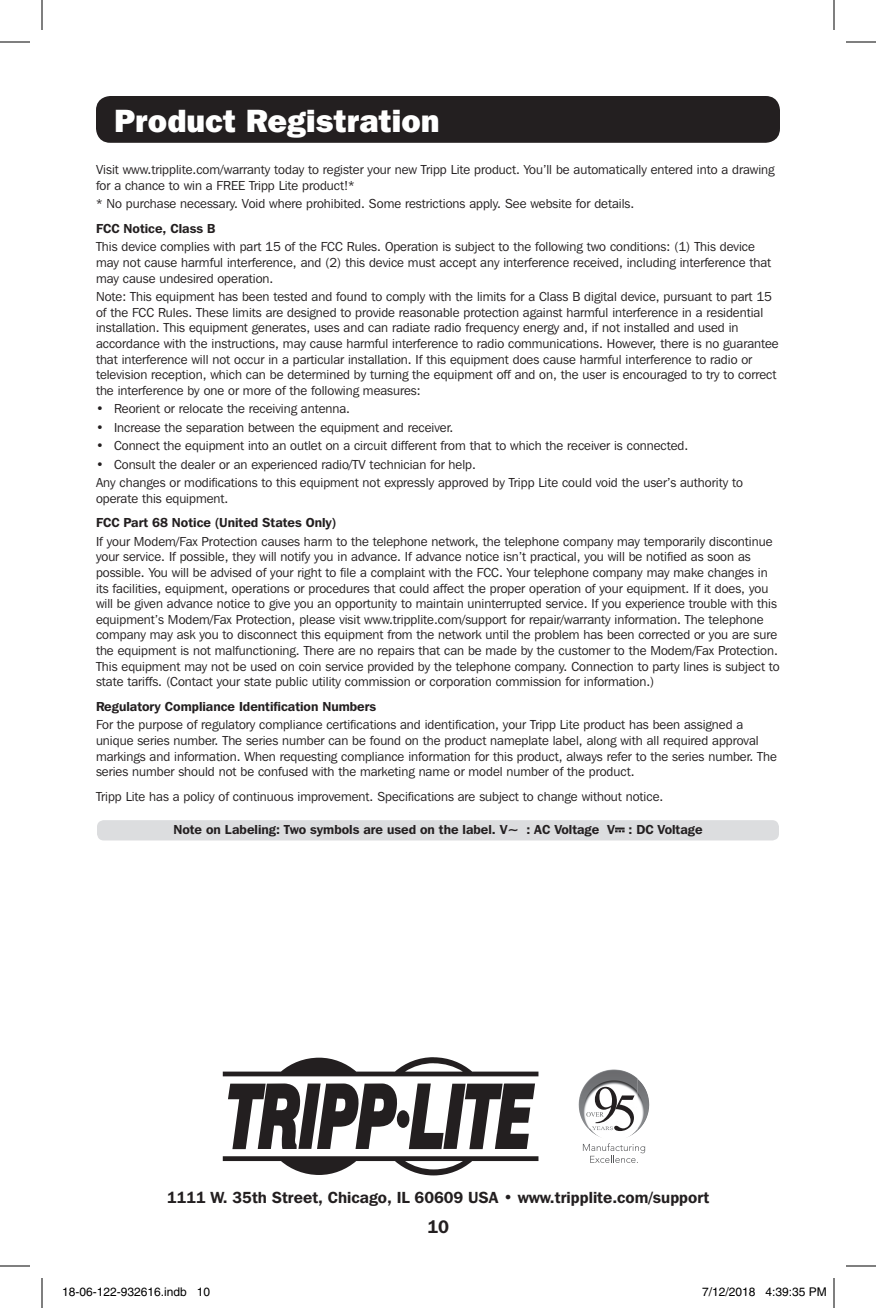
<style>
.page{position:relative;width:876px;height:1308px;background:#fff}
.page>*{position:absolute;margin:0;border:0;box-sizing:border-box;transform-origin:0 0}
.t1{font:800 32px "Franklin Gothic IT Cby BT";color:#fff}
.t2{font:600 18px "Franklin Gothic IT Cby BT";color:#231f20}
.t3{font:600 16px "Franklin Gothic IT Cby BT";color:#231f20}
.t4{font:13px/15.6px "Franklin Gothic IT Cby BT";color:#231f20}
.t5{font:600 13px "Franklin Gothic IT Cby BT";color:#231f20}
.t6{font:12px "Helvetica";color:#000}
</style>
<div class="page">
<div style="left:97px;top:820px;width:682px;height:20px;background:#dcdddf;border-radius:7px"></div>
<div style="left:397px;top:1110px;width:12px;height:18px;background:#231f20;border-radius:50%"></div>
<svg style="left:228px;top:1084px;width:170px;height:65px"></svg>
<svg style="left:409px;top:1084px;width:126px;height:65px"></svg>
<svg style="left:223px;top:1057px;width:315px;height:19px"></svg>
<svg style="left:223px;top:1156px;width:315px;height:20px"></svg>
<img style="left:583px;top:1069px;width:29px;height:19px">
<img style="left:637px;top:1085px;width:12px;height:46px">
<img style="left:591px;top:1131px;width:40px;height:6px">
<svg style="left:583px;top:1143px;width:62px;height:20px"></svg>
<svg style="left:586px;top:1087px;width:49px;height:44px"></svg>
<div style="left:96px;top:96px;width:684px;height:47px;background:#231f20;border-radius:14px"></div>
<svg style="left:615px;top:828px;width:10px;height:4px"></svg>
<hr style="left:0;top:42px;width:30px;height:1px;background:#000">
<hr style="left:846px;top:42px;width:30px;height:1px;background:#000">
<hr style="left:0;top:1266px;width:30px;height:1px;background:#000">
<hr style="left:846px;top:1266px;width:30px;height:1px;background:#000">
<hr style="left:42px;top:0;width:1px;height:30px;background:#000">
<hr style="left:42px;top:1278px;width:1px;height:30px;background:#000">
<hr style="left:834px;top:0;width:1px;height:30px;background:#000">
<hr style="left:834px;top:1278px;width:1px;height:30px;background:#000">
<div style="left:203px;top:1287px;width:7px;height:10px;border:1px solid #fff;border-radius:50%"></div>
<p class="t1" style="left:114px;top:101px;width:327px">Product Registration</p>
<p class="t4" style="left:96px;top:162px;width:680px">Visit www.tripplite.com/warranty today to register your new Tripp Lite product. You’ll be automatically entered into a drawing for a chance to win a FREE Tripp Lite product!*</p>
<p class="t4" style="left:96px;top:196px;width:540px">* No purchase necessary. Void where prohibited. Some restrictions apply. See website for details.</p>
<p class="t5" style="left:96px;top:220px;width:121px">FCC Notice, Class B</p>
<p class="t4" style="left:96px;top:239px;width:677px">This device complies with part 15 of the FCC Rules. Operation is subject to the following two conditions: (1) This device may not cause harmful interference, and (2) this device must accept any interference received, including interference that may cause undesired operation.</p>
<p class="t4" style="left:96px;top:289px;width:684px">Note: This equipment has been tested and found to comply with the limits for a Class B digital device, pursuant to part 15 of the FCC Rules. These limits are designed to provide reasonable protection against harmful interference in a residential installation. This equipment generates, uses and can radiate radio frequency energy and, if not installed and used in accordance with the instructions, may cause harmful interference to radio communications. However, there is no guarantee that interference will not occur in a particular installation. If this equipment does cause harmful interference to radio or television reception, which can be determined by turning the equipment off and on, the user is encouraged to try to correct the interference by one or more of the following measures:</p>
<p class="t4" style="left:96px;top:401px;width:256px">• Reorient or relocate the receiving antenna.</p>
<p class="t4" style="left:96px;top:419px;width:359px">• Increase the separation between the equipment and receiver.</p>
<p class="t4" style="left:96px;top:438px;width:594px">• Connect the equipment into an outlet on a circuit different from that to which the receiver is connected.</p>
<p class="t4" style="left:96px;top:456px;width:382px">• Consult the dealer or an experienced radio/TV technician for help.</p>
<p class="t4" style="left:96px;top:475px;width:648px">Any changes or modifications to this equipment not expressly approved by Tripp Lite could void the user’s authority to operate this equipment.</p>
<p class="t5" style="left:96px;top:515px;width:242px">FCC Part 68 Notice (United States Only)</p>
<p class="t4" style="left:96px;top:533px;width:685px">If your Modem/Fax Protection causes harm to the telephone network, the telephone company may temporarily discontinue your service. If possible, they will notify you in advance. If advance notice isn’t practical, you will be notified as soon as possible. You will be advised of your right to file a complaint with the FCC. Your telephone company may make changes in its facilities, equipment, operations or procedures that could affect the proper operation of your equipment. If it does, you will be given advance notice to give you an opportunity to maintain uninterrupted service. If you experience trouble with this equipment’s Modem/Fax Protection, please visit www.tripplite.com/support for repair/warranty information. The telephone company may ask you to disconnect this equipment from the network until the problem has been corrected or you are sure the equipment is not malfunctioning. There are no repairs that can be made by the customer to the Modem/Fax Protection.<br>This equipment may not be used on coin service provided by the telephone company. Connection to party lines is subject to state tariffs. (Contact your state public utility commission or corporation commission for information.)</p>
<p class="t5" style="left:96px;top:698px;width:282px">Regulatory Compliance Identification Numbers</p>
<p class="t4" style="left:96px;top:717px;width:683px">For the purpose of regulatory compliance certifications and identification, your Tripp Lite product has been assigned a unique series number. The series number can be found on the product nameplate label, along with all required approval markings and information. When requesting compliance information for this product, always refer to the series number. The series number should not be confused with the marketing name or model number of the product.</p>
<p class="t4" style="left:96px;top:788px;width:569px">Tripp Lite has a policy of continuous improvement. Specifications are subject to change without notice.</p>
<p class="t5" style="left:173px;top:822px;width:531px">Note on Labeling: Two symbols are used on the label. V~ : AC Voltage V : DC Voltage</p>
<p class="t3" style="left:167px;top:1187px;width:544px">1111 W. 35th Street, Chicago, IL 60609 USA • www.tripplite.com/support</p>
<h2 class="t2" style="left:427px;top:1215px;width:23px">10</h2>
<p class="t6" style="left:62px;top:1285px;width:150px">18-06-122-932616.indb 10</p>
<p class="t6" style="left:702px;top:1285px;width:126px">7/12/2018 4:39:35 PM</p>
</div>
